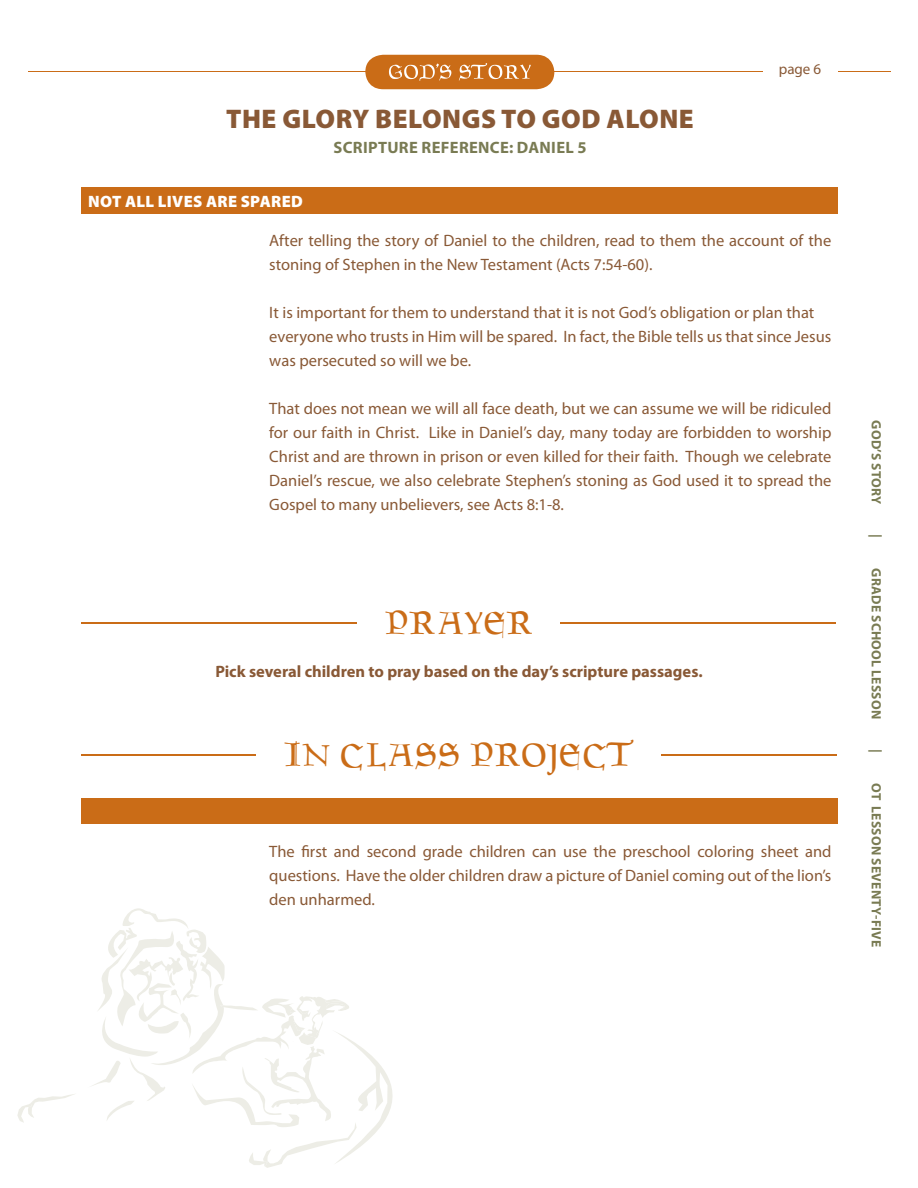
<style>
.page{position:relative;width:918px;height:1188px;background:#fff}
.page>*{position:absolute;margin:0;border:0;box-sizing:border-box;transform-origin:0 0}
.t1{font:45px "Goudament";color:#ca6c17}
.t2{font:900 27px "Myriad Pro";letter-spacing:.02em;color:#895936}
.t3{font:16.5px/24px "Myriad Pro";color:#895936}
.t4{font:700 16.5px "Myriad Pro";color:#895936}
.t5{font:700 16.5px "Myriad Pro";letter-spacing:.02em;color:#797b53}
.t6{font:900 16.5px "Myriad Pro";letter-spacing:.02em;color:#fff}
.t7{font:15px "Myriad Pro";color:#895936}
.t8{font:700 13.5px "Myriad Pro";letter-spacing:.02em;color:#797b53}
</style>
<div class="page">
<svg style="left:92px;top:908px;width:301px;height:260px"></svg>
<svg style="left:17px;top:1094px;width:57px;height:29px"></svg>
<hr style="left:29px;top:72px;width:862px;height:1px;background:#ca6c17">
<svg style="left:365px;top:55px;width:189px;height:34px;background:#d07e34"></svg>
<div style="left:763px;top:63px;width:74px;height:23px;background:#fff"></div>
<div style="left:82px;top:188px;width:755px;height:25px;background:#ca6c17"></div>
<svg style="left:837px;top:189px;width:1px;height:23px"></svg>
<hr style="left:81px;top:188px;width:162px;height:1px;background:#ca6c17">
<hr style="left:81px;top:189px;width:2px;height:23px;background:#ca6c17">
<hr style="left:263px;top:188px;width:575px;height:1px;background:#ca6c17">
<hr style="left:81px;top:212px;width:162px;height:1px;background:#ca6c17">
<hr style="left:263px;top:212px;width:575px;height:1px;background:#ca6c17">
<hr style="left:82px;top:623px;width:754px;height:1px;background:#ca6c17">
<div style="left:358px;top:602px;width:202px;height:47px;background:#fff"></div>
<hr style="left:81px;top:754px;width:756px;height:2px;background:#ca6c17">
<div style="left:257px;top:734px;width:404px;height:47px;background:#fff"></div>
<div style="left:82px;top:799px;width:755px;height:24px;background:#ca6c17"></div>
<svg style="left:837px;top:799px;width:1px;height:23px"></svg>
<hr style="left:81px;top:798px;width:162px;height:1px;background:#ca6c17">
<hr style="left:81px;top:799px;width:2px;height:23px;background:#ca6c17">
<svg style="left:243px;top:798px;width:20px;height:1px"></svg>
<hr style="left:263px;top:798px;width:575px;height:1px;background:#ca6c17">
<hr style="left:81px;top:822px;width:162px;height:2px;background:#ca6c17">
<hr style="left:243px;top:822px;width:20px;height:2px;background:#ca6c17">
<hr style="left:263px;top:822px;width:575px;height:2px;background:#ca6c17">
<h2 class="t2" style="left:226px;top:104px;width:469px">THE GLORY BELONGS TO GOD ALONE</h2>
<p class="t5" style="left:334px;top:138px;width:254px">SCRIPTURE REFERENCE: DANIEL 5</p>
<p class="t7" style="left:779px;top:61px;width:44px">page 6</p>
<p class="t6" style="left:88px;top:192px;width:216px">NOT ALL LIVES ARE SPARED</p>
<p class="t3" style="left:269px;top:229px;width:564px">After telling the story of Daniel to the children, read to them the account of the stoning of Stephen in the New Testament (Acts 7:54-60).</p>
<p class="t3" style="left:269px;top:301px;width:564px">It is important for them to understand that it is not God’s obligation or plan that everyone who trusts in Him will be spared. In fact, the Bible tells us that since Jesus was persecuted so will we be.</p>
<p class="t3" style="left:269px;top:397px;width:564px;text-align:justify">That does not mean we will all face death, but we can assume we will be ridiculed for our faith in Christ. Like in Daniel’s day, many today are forbidden to worship Christ and are thrown in prison or even killed for their faith. Though we celebrate Daniel’s rescue, we also celebrate Stephen’s stoning as God used it to spread the Gospel to many unbelievers, see Acts 8:1-8.</p>
<h1 class="t1" style="left:385px;top:608px;width:150px">PRAYER</h1>
<p class="t4" style="left:215px;top:662px;width:489px">Pick several children to pray based on the day’s scripture passages.</p>
<h1 class="t1" style="left:284px;top:740px;width:352px">IN CLASS PROJECT</h1>
<p class="t3" style="left:269px;top:839px;width:564px;text-align:justify">The first and second grade children can use the preschool coloring sheet and questions. Have the older children draw a picture of Daniel coming out of the lion’s den unharmed.</p>
<p class="t8" style="left:884px;top:420px;width:85px;rotate:90deg">GOD’S STORY</p>
<p class="t8" style="left:884px;top:534px;width:5px;rotate:90deg">|</p>
<p class="t8" style="left:884px;top:568px;width:153px;rotate:90deg">GRADE SCHOOL LESSON</p>
<p class="t8" style="left:884px;top:749px;width:5px;rotate:90deg">|</p>
<p class="t8" style="left:884px;top:783px;width:166px;rotate:90deg">OT LESSON SEVENTY-FIVE</p>
</div>
